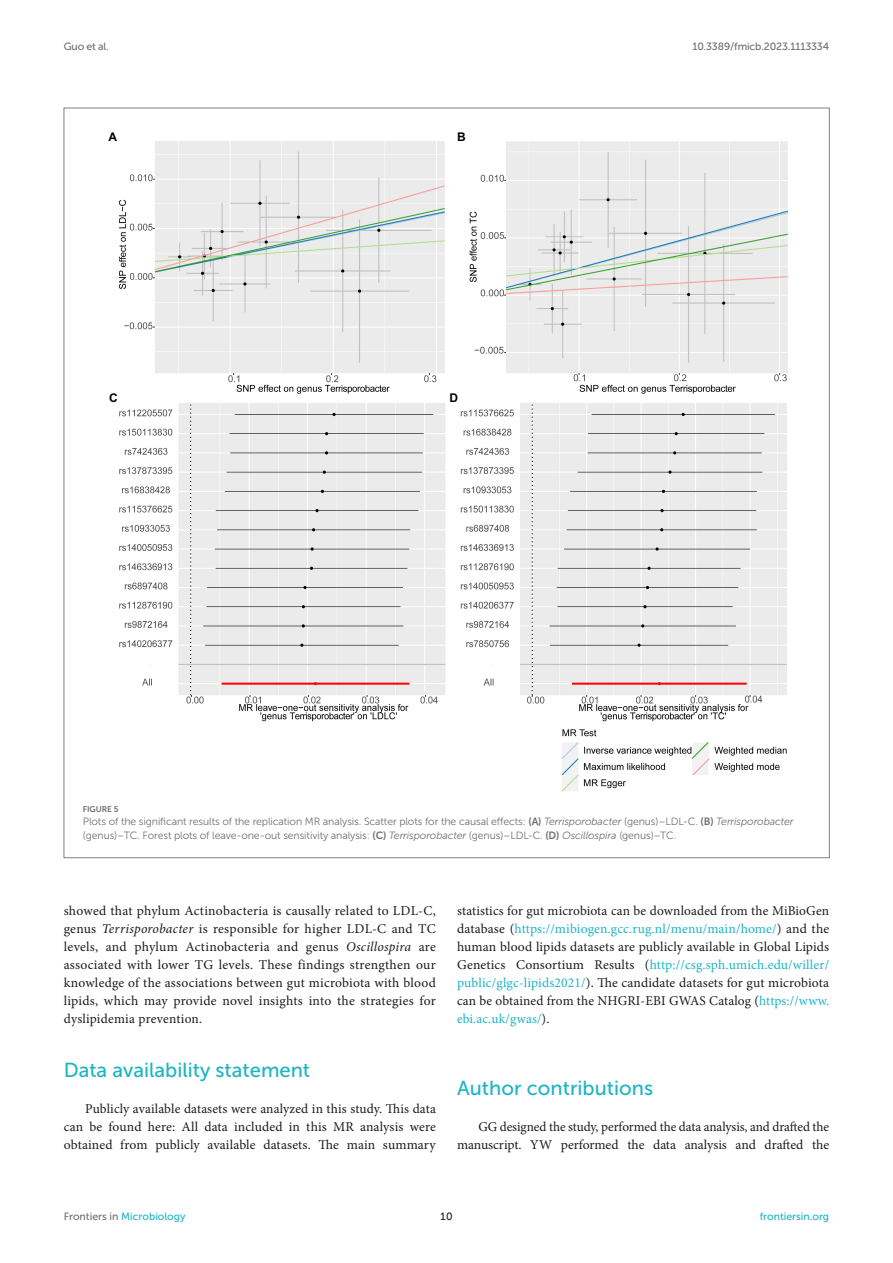
<style>
.page{position:relative;width:893px;height:1263px;background:#fff}
.page>*{position:absolute;margin:0;border:0;box-sizing:border-box;transform-origin:0 0}
.HEAD_1{font:20.25px "Museo Sans 500";color:#1db5c3}
.TEXT_FLUSH{font:13.5px/18px "Minion Pro";color:#1b1c1b;text-align:justify}
.TEXT{font:13.5px/18px "Minion Pro";letter-spacing:.02em;color:#1b1c1b;text-align:justify}
.t1{font:700 12px "Arial";color:#000}
.FIG_LEG{font:10.5px/13.5px "Museo Sans 300";letter-spacing:-.01em;color:#706f70}
.t2{font:10.5px "Museo Sans 500";color:#1db5c3}
.t3{font:10.5px "Museo Sans 500";letter-spacing:-.015em;color:#706f70}
.t4{font:10.5px "Museo Sans 500";color:#1b1c1b}
.FIG_HD{font:8.25px "Museo Sans 700";letter-spacing:-.01em;color:#706f70}
.s1{font-family:"Museo Sans 700"}
.s2{font-style:italic}
.s3{color:#1db5c3}
.s4{color:#706f70}
</style>
<div class="page">
<img style="left:119px;top:141px;width:669px;height:651px">
<p class="t3" style="left:64px;top:41px;width:47px">Guo et al.</p>
<p class="t3" style="left:692px;top:41px;width:138px">10.3389/fmicb.2023.1113334</p>
<p class="t1" style="left:109px;top:128px;width:10px">A</p>
<p class="t1" style="left:457px;top:128px;width:10px">B</p>
<p class="t1" style="left:109px;top:389px;width:10px">C</p>
<p class="t1" style="left:449px;top:389px;width:10px">D</p>
<p class="FIG_HD" style="left:83px;top:804px;width:37px">FIGURE 5</p>
<p class="FIG_LEG" style="left:83px;top:815px;width:712px">Plots of the significant results of the replication MR analysis. Scatter plots for the causal effects: <span class="s1">(A)</span> <span class="s2">Terrisporobacter</span> (genus)–LDL-C. <span class="s1">(B)</span> <span class="s2">Terrisporobacter </span>(genus)–TC. Forest plots of leave-one-out sensitivity analysis: <span class="s1">(C)</span> <span class="s2">Terrisporobacter</span> (genus)–LDL-C. <span class="s1">(D)</span> <span class="s2">Oscillospira</span> (genus)–TC.</p>
<p class="TEXT" style="left:64px;top:902px;width:374px">showed that phylum Actinobacteria is causally related to LDL-C, genus <span class="s2">Terrisporobacter</span> is responsible for higher LDL-C and TC levels, and phylum Actinobacteria and genus <span class="s2">Oscillospira</span> are associated with lower TG levels. These findings strengthen our knowledge of the associations between gut microbiota with blood lipids, which may provide novel insights into the strategies for dyslipidemia prevention.</p>
<p class="HEAD_1" style="left:64px;top:1059px;width:248px">Data availability statement</p>
<p class="TEXT_FLUSH" style="left:64px;top:1100px;width:374px;text-indent:21px">Publicly available datasets were analyzed in this study. This data can be found here: All data included in this MR analysis were obtained from publicly available datasets. The main summary</p>
<p class="TEXT_FLUSH" style="left:457px;top:902px;width:374px">statistics for gut microbiota can be downloaded from the MiBioGen database (<span class="s3">https://mibiogen.gcc.rug.nl/menu/main/home/</span>) and the human blood lipids datasets are publicly available in Global Lipids Genetics Consortium Results (<span class="s3">http://csg.sph.umich.edu/willer/ public/glgc-lipids2021/</span>). The candidate datasets for gut microbiota can be obtained from the NHGRI-EBI GWAS Catalog (<span class="s3">https://www. ebi.ac.uk/gwas/</span>).</p>
<p class="HEAD_1" style="left:457px;top:1077px;width:197px">Author contributions</p>
<p class="TEXT_FLUSH" style="left:457px;top:1118px;width:374px;text-align:right">GG designed the study, performed the data analysis, and drafted the manuscript. YW performed the data analysis and drafted the</p>
<p class="t2" style="left:64px;top:1211px;width:123px"><span class="s4">Frontiers in</span> Microbiology</p>
<p class="t4" style="left:440px;top:1211px;width:14px">10</p>
<p class="t2" style="left:760px;top:1211px;width:71px">frontiersin.org</p>
</div>
